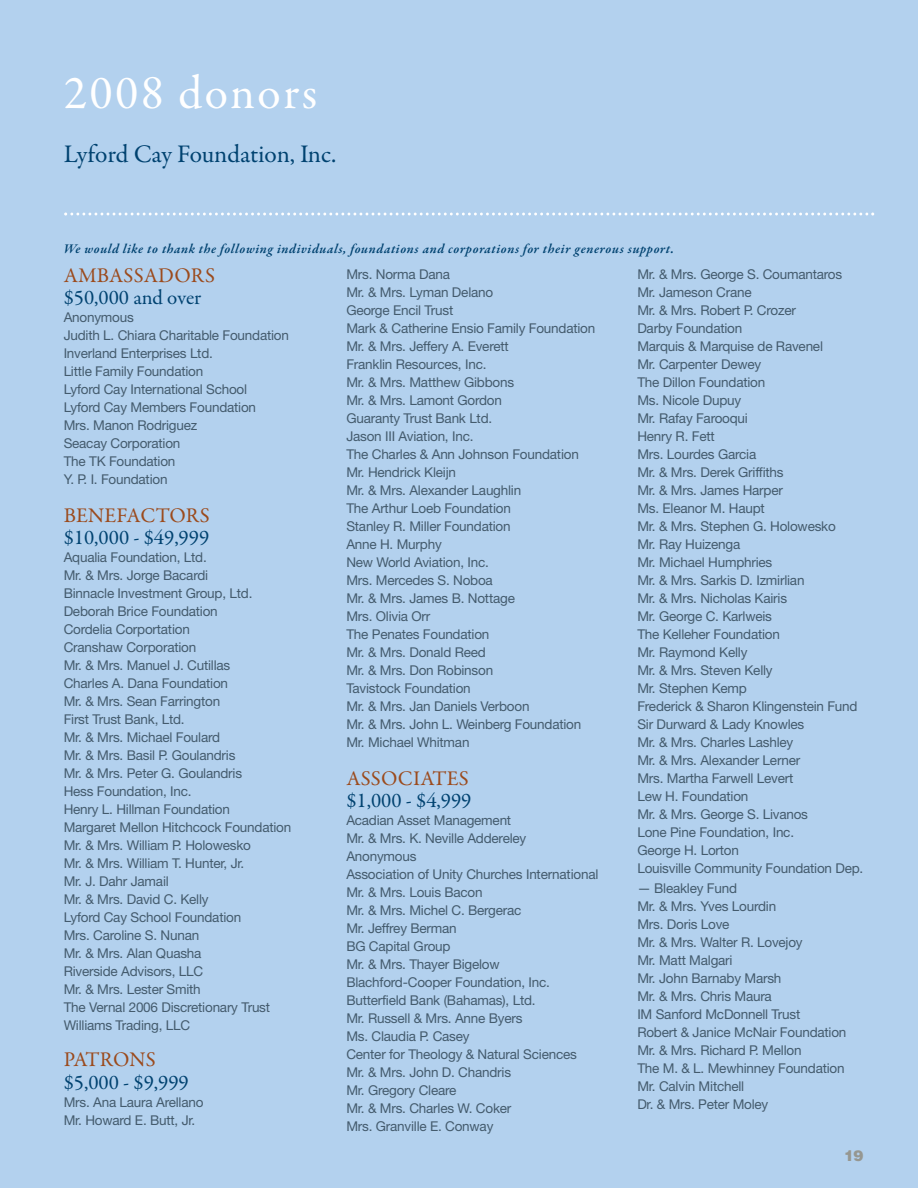
<style>
.page{position:relative;width:918px;height:1188px;background:#b3d1ee}
.page>*{position:absolute;margin:0;border:0;box-sizing:border-box;transform-origin:0 0}
.t1{font:48px "Garamond Premr Pro";letter-spacing:.05em;color:#fff}
.t2{font:25.5px "Garamond Premr Pro";letter-spacing:-.005em;color:#004270}
.t3{font:21px "Garamond Premr Pro";color:#004270}
.t4{font:21px "Garamond Premr Pro";letter-spacing:.01em;color:#9b4a1c}
.t5{font:900 15px "Helvetica";color:#969791}
.t6{font:13.5px/18px "Helvetica Neue";letter-spacing:-.015em;color:#445b6d}
.t7{font:italic 600 13.5px "Garamond Premr Pro";letter-spacing:.05em;color:#004270}
</style>
<div class="page">
<svg style="left:64px;top:213px;width:810px;height:3px"></svg>
<h1 class="t1" style="left:64px;top:73px;width:255px">2008 donors</h1>
<h2 class="t2" style="left:64px;top:143px;width:274px">Lyford Cay Foundation, Inc.</h2>
<p class="t7" style="left:64px;top:243px;width:612px">We would like to thank the following individuals, foundations and corporations for their generous support.</p>
<h3 class="t4" style="left:64px;top:266px;width:153px">AMBASSADORS</h3>
<h3 class="t3" style="left:64px;top:289px;width:139px">$50,000 and over</h3>
<p class="t6" style="left:64px;top:310px;width:227px">Anonymous<br>Judith L. Chiara Charitable Foundation<br>Inverland Enterprises Ltd.<br>Little Family Foundation<br>Lyford Cay International School<br>Lyford Cay Members Foundation<br>Mrs. Manon Rodriguez<br>Seacay Corporation<br>The TK Foundation<br>Y. P. I. Foundation</p>
<h3 class="t4" style="left:64px;top:506px;width:148px">BENEFACTORS</h3>
<h3 class="t3" style="left:64px;top:529px;width:147px">$10,000 - $49,999</h3>
<p class="t6" style="left:64px;top:550px;width:229px">Aqualia Foundation, Ltd.<br>Mr. &amp; Mrs. Jorge Bacardi<br>Binnacle Investment Group, Ltd.<br>Deborah Brice Foundation<br>Cordelia Corportation<br>Cranshaw Corporation<br>Mr. &amp; Mrs. Manuel J. Cutillas<br>Charles A. Dana Foundation<br>Mr. &amp; Mrs. Sean Farrington<br>First Trust Bank, Ltd.<br>Mr. &amp; Mrs. Michael Foulard<br>Mr. &amp; Mrs. Basil P. Goulandris<br>Mr. &amp; Mrs. Peter G. Goulandris<br>Hess Foundation, Inc.<br>Henry L. Hillman Foundation<br>Margaret Mellon Hitchcock Foundation<br>Mr. &amp; Mrs. William P. Holowesko<br>Mr. &amp; Mrs. William T. Hunter, Jr.<br>Mr. J. Dahr Jamail<br>Mr. &amp; Mrs. David C. Kelly<br>Lyford Cay School Foundation<br>Mrs. Caroline S. Nunan<br>Mr. &amp; Mrs. Alan Quasha<br>Riverside Advisors, LLC<br>Mr. &amp; Mrs. Lester Smith<br>The Vernal 2006 Discretionary Trust<br>Williams Trading, LLC</p>
<h3 class="t4" style="left:64px;top:1051px;width:94px">PATRONS</h3>
<h3 class="t3" style="left:64px;top:1073px;width:127px">$5,000 - $9,999</h3>
<p class="t6" style="left:64px;top:1094px;width:141px">Mrs. Ana Laura Arellano<br>Mr. Howard E. Butt, Jr.</p>
<p class="t6" style="left:637px;top:267px;width:227px">Mr. &amp; Mrs. George S. Coumantaros<br>Mr. Jameson Crane<br>Mr. &amp; Mrs. Robert P. Crozer<br>Darby Foundation<br>Marquis &amp; Marquise de Ravenel<br>Mr. Carpenter Dewey<br>The Dillon Foundation<br>Ms. Nicole Dupuy<br>Mr. Rafay Farooqui<br>Henry R. Fett<br>Mrs. Lourdes Garcia<br>Mr. &amp; Mrs. Derek Griffiths<br>Mr. &amp; Mrs. James Harper<br>Ms. Eleanor M. Haupt<br>Mr. &amp; Mrs. Stephen G. Holowesko<br>Mr. Ray Huizenga<br>Mr. Michael Humphries<br>Mr. &amp; Mrs. Sarkis D. Izmirlian<br>Mr. &amp; Mrs. Nicholas Kairis<br>Mr. George C. Karlweis<br>The Kelleher Foundation<br>Mr. Raymond Kelly<br>Mr. &amp; Mrs. Steven Kelly<br>Mr. Stephen Kemp<br>Frederick &amp; Sharon Klingenstein Fund<br>Sir Durward &amp; Lady Knowles<br>Mr. &amp; Mrs. Charles Lashley<br>Mr. &amp; Mrs. Alexander Lerner<br>Mrs. Martha Farwell Levert<br>Lew H. Foundation<br>Mr. &amp; Mrs. George S. Livanos<br>Lone Pine Foundation, Inc.<br>George H. Lorton<br>Louisville Community Foundation Dep.</p>
<p class="t6" style="left:637px;top:880px;width:211px">— Bleakley Fund<br>Mr. &amp; Mrs. Yves Lourdin<br>Mrs. Doris Love<br>Mr. &amp; Mrs. Walter R. Lovejoy<br>Mr. Matt Malgari<br>Mr. John Barnaby Marsh<br>Mr. &amp; Mrs. Chris Maura<br>IM Sanford McDonnell Trust<br>Robert &amp; Janice McNair Foundation<br>Mr. &amp; Mrs. Richard P. Mellon<br>The M. &amp; L. Mewhinney Foundation<br>Mr. Calvin Mitchell<br>Dr. &amp; Mrs. Peter Moley</p>
<p class="t6" style="left:346px;top:267px;width:250px">Mrs. Norma Dana<br>Mr. &amp; Mrs. Lyman Delano<br>George Encil Trust<br>Mark &amp; Catherine Ensio Family Foundation<br>Mr. &amp; Mrs. Jeffery A. Everett<br>Franklin Resources, Inc.<br>Mr. &amp; Mrs. Matthew Gibbons<br>Mr. &amp; Mrs. Lamont Gordon<br>Guaranty Trust Bank Ltd.<br>Jason III Aviation, Inc.<br>The Charles &amp; Ann Johnson Foundation<br>Mr. Hendrick Kleijn<br>Mr. &amp; Mrs. Alexander Laughlin<br>The Arthur Loeb Foundation<br>Stanley R. Miller Foundation<br>Anne H. Murphy<br>New World Aviation, Inc.<br>Mrs. Mercedes S. Noboa<br>Mr. &amp; Mrs. James B. Nottage<br>Mrs. Olivia Orr<br>The Penates Foundation<br>Mr. &amp; Mrs. Donald Reed<br>Mr. &amp; Mrs. Don Robinson<br>Tavistock Foundation<br>Mr. &amp; Mrs. Jan Daniels Verboon<br>Mr. &amp; Mrs. John L. Weinberg Foundation<br>Mr. Michael Whitman</p>
<h3 class="t4" style="left:346px;top:770px;width:124px">ASSOCIATES</h3>
<h3 class="t3" style="left:346px;top:792px;width:127px">$1,000 - $4,999</h3>
<p class="t6" style="left:346px;top:813px;width:254px">Acadian Asset Management<br>Mr. &amp; Mrs. K. Neville Addereley<br>Anonymous<br>Association of Unity Churches International<br>Mr. &amp; Mrs. Louis Bacon<br>Mr. &amp; Mrs. Michel C. Bergerac<br>Mr. Jeffrey Berman<br>BG Capital Group<br>Mr. &amp; Mrs. Thayer Bigelow<br>Blachford-Cooper Foundation, Inc.<br>Butterfield Bank (Bahamas), Ltd.<br>Mr. Russell &amp; Mrs. Anne Byers<br>Ms. Claudia P. Casey<br>Center for Theology &amp; Natural Sciences<br>Mr. &amp; Mrs. John D. Chandris<br>Mr. Gregory Cleare<br>Mr. &amp; Mrs. Charles W. Coker<br>Mrs. Granville E. Conway</p>
<p class="t5" style="left:844px;top:1150px;width:21px">19</p>
</div>
